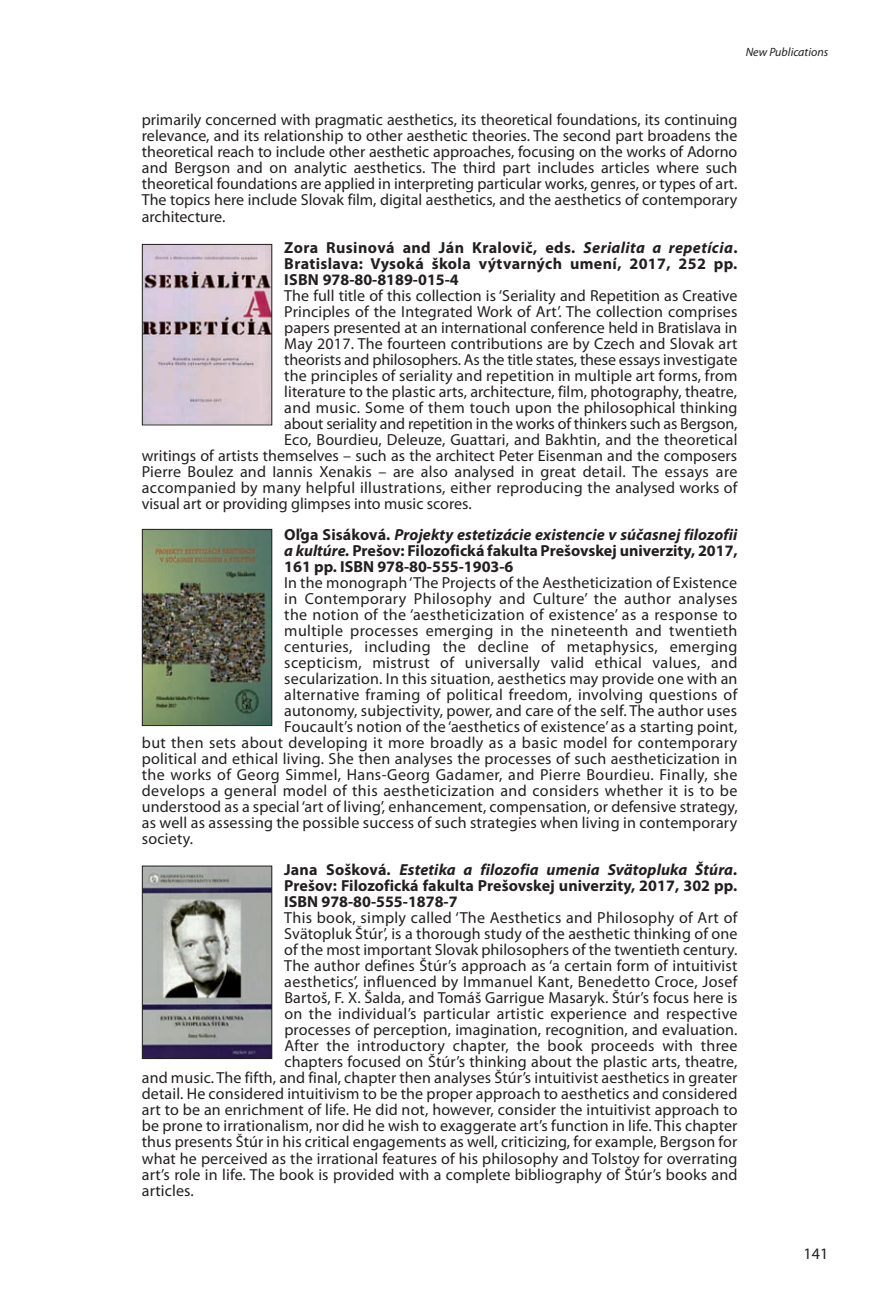
<style>
.page{position:relative;width:885px;height:1316px;background:#fff}
.page>*{position:absolute;margin:0;border:0;box-sizing:border-box;transform-origin:0 0}
.t1{font:16px/16px "Myriad Pro";letter-spacing:.01em;color:#231f20;text-align:justify}
.t2{font:700 16px/16px "Myriad Pro";color:#231f20;text-align:justify}
.t3{font:italic 12px "Myriad Pro";color:#231f20}
.s1{font-style:italic}
</style>
<div class="page">
<img style="left:144px;top:246px;width:126px;height:177px">
<div style="left:142px;top:244px;width:130px;height:181px;border:1px solid #231f20"></div>
<img style="left:144px;top:531px;width:126px;height:193px">
<div style="left:142px;top:529px;width:130px;height:197px;border:1px solid #231f20"></div>
<img style="left:144px;top:867px;width:126px;height:189px">
<div style="left:142px;top:865px;width:130px;height:193px;border:1px solid #231f20"></div>
<p class="t3" style="left:745px;top:47px;width:84px">New Publications</p>
<p class="t1" style="left:142px;top:113px;width:597px">primarily concerned with pragmatic aesthetics, its theoretical foundations, its continuing relevance, and its relationship to other aesthetic theories. The second part broadens the theoretical reach to include other aesthetic approaches, focusing on the works of Adorno and Bergson and on analytic aesthetics. The third part includes articles where such theoretical foundations are applied in interpreting particular works, genres, or types of art.<br>The topics here include Slovak film, digital aesthetics, and the aesthetics of contemporary architecture.</p>
<p class="t2" style="left:284px;top:240px;width:454px">Zora Rusinová and Ján Kralovič, eds. <span class="s1">Serialita a repetícia</span>.<br>Bratislava: Vysoká škola výtvarných umení, 2017, 252 pp.<br>ISBN 978-80-8189-015-4</p>
<p class="t1" style="left:284px;top:288px;width:454px">The full title of this collection is ‘Seriality and Repetition as Creative</p>
<p class="t1" style="left:284px;top:304px;width:454px">Principles of the Integrated Work of Art’. The collection comprises</p>
<p class="t1" style="left:284px;top:320px;width:454px">papers presented at an international conference held in Bratislava in</p>
<p class="t1" style="left:284px;top:336px;width:454px">May 2017. The fourteen contributions are by Czech and Slovak art</p>
<p class="t1" style="left:284px;top:352px;width:454px">theorists and philosophers. As the title states, these essays investigate</p>
<p class="t1" style="left:284px;top:368px;width:454px">the principles of seriality and repetition in multiple art forms, from</p>
<p class="t1" style="left:284px;top:384px;width:454px">literature to the plastic arts, architecture, film, photography, theatre,</p>
<p class="t1" style="left:284px;top:400px;width:454px">and music. Some of them touch upon the philosophical thinking</p>
<p class="t1" style="left:284px;top:416px;width:454px">about seriality and repetition in the works of thinkers such as Bergson,</p>
<p class="t1" style="left:284px;top:432px;width:454px">Eco, Bourdieu, Deleuze, Guattari, and Bakhtin, and the theoretical</p>
<p class="t1" style="left:142px;top:448px;width:596px">writings of artists themselves – such as the architect Peter Eisenman and the composers</p>
<p class="t1" style="left:142px;top:464px;width:597px">Pierre Boulez and Iannis Xenakis – are also analysed in great detail. The essays are</p>
<p class="t1" style="left:142px;top:480px;width:597px">accompanied by many helpful illustrations, either reproducing the analysed works of</p>
<p class="t1" style="left:142px;top:496px;width:331px">visual art or providing glimpses into music scores.</p>
<p class="t2" style="left:284px;top:527px;width:455px">Oľga Sisáková. <span class="s1">Projekty estetizácie existencie v súčasnej filozofii a kultúre.</span> Prešov: Filozofická fakulta Prešovskej univerzity, 2017, 161 pp. ISBN 978-80-555-1903-6</p>
<p class="t1" style="left:284px;top:575px;width:454px">In the monograph ‘The Projects of the Aestheticization of Existence</p>
<p class="t1" style="left:284px;top:591px;width:454px">in Contemporary Philosophy and Culture’ the author analyses</p>
<p class="t1" style="left:284px;top:607px;width:454px">the notion of the ‘aestheticization of existence’ as a response to</p>
<p class="t1" style="left:284px;top:623px;width:454px">multiple processes emerging in the nineteenth and twentieth</p>
<p class="t1" style="left:284px;top:639px;width:454px">centuries, including the decline of metaphysics, emerging</p>
<p class="t1" style="left:284px;top:655px;width:454px">scepticism, mistrust of universally valid ethical values, and</p>
<p class="t1" style="left:284px;top:671px;width:454px">secularization. In this situation, aesthetics may provide one with an</p>
<p class="t1" style="left:284px;top:687px;width:454px">alternative framing of political freedom, involving questions of</p>
<p class="t1" style="left:284px;top:703px;width:454px">autonomy, subjectivity, power, and care of the self. The author uses</p>
<p class="t1" style="left:284px;top:719px;width:454px">Foucault’s notion of the ‘aesthetics of existence’ as a starting point,</p>
<p class="t1" style="left:142px;top:735px;width:597px">but then sets about developing it more broadly as a basic model for contemporary</p>
<p class="t1" style="left:142px;top:751px;width:597px">political and ethical living. She then analyses the processes of such aestheticization in</p>
<p class="t1" style="left:142px;top:767px;width:597px">the works of Georg Simmel, Hans-Georg Gadamer, and Pierre Bourdieu. Finally, she</p>
<p class="t1" style="left:142px;top:783px;width:597px">develops a general model of this aestheticization and considers whether it is to be</p>
<p class="t1" style="left:142px;top:799px;width:597px">understood as a special ‘art of living’, enhancement, compensation, or defensive strategy,</p>
<p class="t1" style="left:142px;top:815px;width:597px">as well as assessing the possible success of such strategies when living in contemporary</p>
<p class="t1" style="left:142px;top:831px;width:53px">society.</p>
<p class="t2" style="left:284px;top:862px;width:454px">Jana Sošková. <span class="s1">Estetika a filozofia umenia Svätopluka Štúra.<br></span>Prešov: Filozofická fakulta Prešovskej univerzity, 2017, 302 pp.<br>ISBN 978-80-555-1878-7</p>
<p class="t1" style="left:284px;top:910px;width:454px">This book, simply called ‘The Aesthetics and Philosophy of Art of</p>
<p class="t1" style="left:284px;top:926px;width:454px">Svätopluk Štúr’, is a thorough study of the aesthetic thinking of one</p>
<p class="t1" style="left:284px;top:942px;width:454px">of the most important Slovak philosophers of the twentieth century.</p>
<p class="t1" style="left:284px;top:958px;width:454px">The author defines Štúr’s approach as ‘a certain form of intuitivist</p>
<p class="t1" style="left:284px;top:974px;width:454px">aesthetics’, influenced by Immanuel Kant, Benedetto Croce, Josef</p>
<p class="t1" style="left:284px;top:990px;width:454px">Bartoš, F. X. Šalda, and Tomáš Garrigue Masaryk. Štúr’s focus here is</p>
<p class="t1" style="left:284px;top:1006px;width:454px">on the individual’s particular artistic experience and respective</p>
<p class="t1" style="left:284px;top:1023px;width:454px">processes of perception, imagination, recognition, and evaluation.</p>
<p class="t1" style="left:284px;top:1039px;width:454px">After the introductory chapter, the book proceeds with three</p>
<p class="t1" style="left:284px;top:1055px;width:454px">chapters focused on Štúr’s thinking about the plastic arts, theatre,</p>
<p class="t1" style="left:142px;top:1071px;width:597px">and music. The fifth, and final, chapter then analyses Štúr’s intuitivist aesthetics in greater</p>
<p class="t1" style="left:142px;top:1087px;width:597px">detail. He considered intuitivism to be the proper approach to aesthetics and considered</p>
<p class="t1" style="left:142px;top:1103px;width:597px">art to be an enrichment of life. He did not, however, consider the intuitivist approach to</p>
<p class="t1" style="left:142px;top:1119px;width:597px">be prone to irrationalism, nor did he wish to exaggerate art’s function in life. This chapter</p>
<p class="t1" style="left:142px;top:1135px;width:597px">thus presents Štúr in his critical engagements as well, criticizing, for example, Bergson for</p>
<p class="t1" style="left:142px;top:1151px;width:597px">what he perceived as the irrational features of his philosophy and Tolstoy for overrating</p>
<p class="t1" style="left:142px;top:1167px;width:597px">art’s role in life. The book is provided with a complete bibliography of Štúr’s books and</p>
<p class="t1" style="left:142px;top:1183px;width:54px">articles.</p>
<p class="t1" style="left:803px;top:1247px;width:26px">141</p>
</div>
